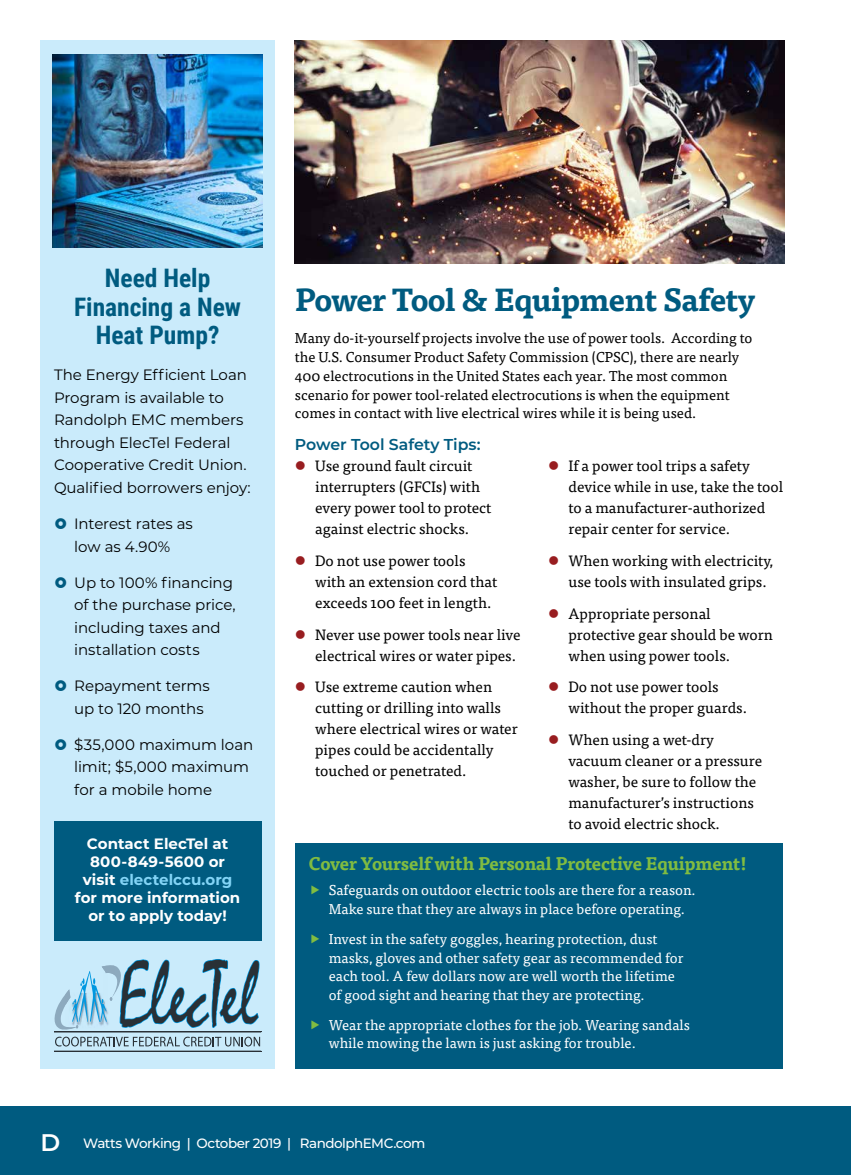
<style>
.page{position:relative;width:851px;height:1175px;background:#fff}
.page>*{position:absolute;margin:0;border:0;box-sizing:border-box;transform-origin:0 0}
.t1{font:700 31.5px "Tisa Pro";letter-spacing:-.02em;color:#005b80}
.t2{font:700 25.5px/28.5px "Roboto Condensed";color:#005b80;text-align:center}
.t3{font:600 24px "Montserrat";color:#fff}
.t4{font:700 18px "Tisa Pro";letter-spacing:-.01em;color:#81bc41}
.t5{font:600 15.75px "Montserrat";color:#005b80}
.t6{font:15px/21px "Tisa Pro";color:#000}
.t7{font:15px/22.5px "Montserrat";letter-spacing:-.005em;color:#000}
.t8{font:700 15px/18px "Montserrat";letter-spacing:.005em;color:#fff;text-align:center}
.t9{font:14.25px/18.8px "Tisa Pro";color:#fff}
.t10{font:14.25px/18.8px "Tisa Pro";color:#000}
.t11{font:500 13.5px "Montserrat";letter-spacing:-.035em;color:#fff}
.s1{color:#83d4f6}
.s2{color:#981d20}
</style>
<div class="page">
<div style="left:0;top:1105px;width:850px;height:69px;background:#005b80"></div>
<div style="left:40px;top:40px;width:234px;height:1028px;background:#caebfb"></div>
<div style="left:295px;top:843px;width:487px;height:225px;background:#005b80"></div>
<img style="left:295px;top:40px;width:489px;height:223px">
<svg style="left:54px;top:959px;width:206px;height:71px"></svg>
<hr style="left:54px;top:1031px;width:207px;height:1px;background:#343537">
<hr style="left:54px;top:1051px;width:207px;height:1px;background:#343537">
<svg style="left:55px;top:1036px;width:205px;height:10px"></svg>
<div style="left:54px;top:820px;width:207px;height:120px;background:#005b80"></div>
<img style="left:53px;top:54px;width:209px;height:193px">
<h2 class="t2" style="left:74px;top:263px;width:168px">Need Help<br>Financing a New<br>Heat Pump?</h2>
<p class="t7" style="left:54px;top:363px;width:198px">The Energy Efficient Loan<br>Program is available to<br>Randolph EMC members through ElecTel Federal<br>Cooperative Credit Union.<br>Qualified borrowers enjoy:</p>
<p class="t7" style="left:74px;top:512px;width:120px">Interest rates as low as 4.90%</p>
<p class="t7" style="left:74px;top:570px;width:163px">Up to 100% financing of the purchase price, including taxes and installation costs</p>
<p class="t7" style="left:74px;top:674px;width:137px">Repayment terms up to 120 months</p>
<p class="t7" style="left:74px;top:732px;width:180px">$35,000 maximum loan limit; $5,000 maximum for a mobile home</p>
<p class="t8" style="left:75px;top:833px;width:167px">Contact ElecTel at<br>800-849-5600 or visit <span class="s1">electelccu.org </span>for more information or to apply today!</p>
<h1 class="t1" style="left:295px;top:274px;width:462px">Power Tool &amp; Equipment Safety</h1>
<p class="t10" style="left:295px;top:328px;width:459px">Many do-it-yourself projects involve the use of power tools. According to the U.S. Consumer Product Safety Commission (CPSC), there are nearly 400 electrocutions in the United States each year. The most common scenario for power tool-related electrocutions is when the equipment comes in contact with live electrical wires while it is being used.</p>
<p class="t5" style="left:295px;top:433px;width:187px">Power Tool Safety Tips:</p>
<p class="t6" style="left:315px;top:454px;width:178px;text-indent:-20px"><span class="s2">●</span> Use ground fault circuit interrupters (GFCIs) with every power tool to protect against electric shocks.</p>
<p class="t6" style="left:315px;top:549px;width:183px;text-indent:-20px"><span class="s2">●</span> Do not use power tools with an extension cord that exceeds 100 feet in length.</p>
<p class="t6" style="left:315px;top:623px;width:207px;text-indent:-20px"><span class="s2">●</span> Never use power tools near live electrical wires or water pipes.</p>
<p class="t6" style="left:315px;top:676px;width:204px;text-indent:-20px"><span class="s2">●</span> Use extreme caution when cutting or drilling into walls where electrical wires or water pipes could be accidentally touched or penetrated.</p>
<p class="t6" style="left:568px;top:454px;width:216px;text-indent:-20px"><span class="s2">●</span> If a power tool trips a safety device while in use, take the tool to a manufacturer-authorized repair center for service.</p>
<p class="t6" style="left:568px;top:549px;width:206px;text-indent:-20px"><span class="s2">●</span> When working with electricity, use tools with insulated grips.</p>
<p class="t6" style="left:568px;top:602px;width:206px;text-indent:-20px"><span class="s2">●</span> Appropriate personal protective gear should be worn when using power tools.</p>
<p class="t6" style="left:568px;top:676px;width:180px;text-indent:-20px"><span class="s2">●</span> Do not use power tools without the proper guards.</p>
<p class="t6" style="left:568px;top:728px;width:195px;text-indent:-20px"><span class="s2">●</span> When using a wet-dry vacuum cleaner or a pressure washer, be sure to follow the manufacturer’s instructions to avoid electric shock.</p>
<p class="t4" style="left:308px;top:849px;width:440px">Cover Yourself with Personal Protective Equipment!</p>
<p class="t9" style="left:329px;top:880px;width:368px">Safeguards on outdoor electric tools are there for a reason.<br>Make sure that they are always in place before operating.</p>
<p class="t9" style="left:329px;top:928px;width:356px">Invest in the safety goggles, hearing protection, dust masks, gloves and other safety gear as recommended for each tool. A few dollars now are well worth the lifetime of good sight and hearing that they are protecting.</p>
<p class="t9" style="left:329px;top:1014px;width:363px">Wear the appropriate clothes for the job. Wearing sandals while mowing the lawn is just asking for trouble.</p>
<h3 class="t3" style="left:40px;top:1125px;width:21px">D</h3>
<p class="t11" style="left:83px;top:1134px;width:344px">Watts Working | October 2019 | RandolphEMC.com</p>
</div>
